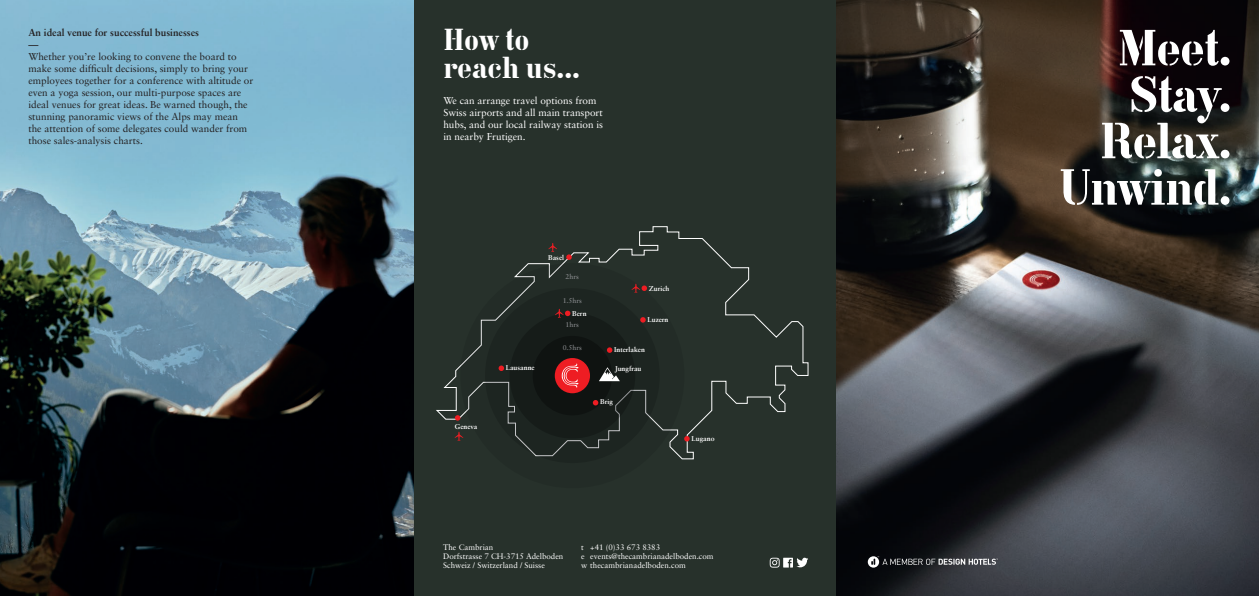
<style>
.page{position:relative;width:1259px;height:596px;background:#fff}
.page>*{position:absolute;margin:0;border:0;box-sizing:border-box;transform-origin:0 0}
.t1{font:50px "Le Corbusier LL";letter-spacing:-.02em;color:#fff}
.t2{font:30px "Le Corbusier LL";color:#fff}
.t3{font:10px/12px "Sabon LT Std";color:#231f20}
.t4{font:10px/12px "Sabon LT Std";color:#fff}
.t5{font:700 10px "Sabon LT Std";color:#231f20}
.t6{font:8px/9px "Sabon LT Std";color:#fff}
.t7{font:700 7px "Sabon LT Pro";color:#fff}
.t8{font:7px "Sabon LT Pro";color:#939598}
</style>
<div class="page">
<div style="left:0;top:0;width:1259px;height:595px;background:#27312b"></div>
<img style="left:0;top:0;width:414px;height:595px">
<img style="left:836px;top:0;width:423px;height:595px">
<svg style="left:436px;top:226px;width:372px;height:233px"></svg>
<div style="left:460px;top:263px;width:224px;height:225px;background:#232c27;border-radius:50%"></div>
<div style="left:485px;top:288px;width:175px;height:174px;background:#1d2521;border-radius:50%"></div>
<div style="left:509px;top:312px;width:126px;height:126px;background:#161c19;border-radius:50%"></div>
<div style="left:533px;top:336px;width:79px;height:79px;background:#0f1311;border-radius:50%"></div>
<svg style="left:640px;top:317px;width:6px;height:5px"></svg>
<svg style="left:607px;top:347px;width:5px;height:5px"></svg>
<svg style="left:498px;top:365px;width:6px;height:6px"></svg>
<svg style="left:684px;top:436px;width:5px;height:5px"></svg>
<svg style="left:566px;top:254px;width:6px;height:6px"></svg>
<svg style="left:548px;top:243px;width:9px;height:9px"></svg>
<svg style="left:455px;top:415px;width:5px;height:5px"></svg>
<svg style="left:555px;top:308px;width:15px;height:10px"></svg>
<svg style="left:631px;top:283px;width:16px;height:9px"></svg>
<svg style="left:555px;top:358px;width:35px;height:35px"></svg>
<svg style="left:593px;top:400px;width:5px;height:5px"></svg>
<svg style="left:454px;top:431px;width:9px;height:9px"></svg>
<svg style="left:868px;top:556px;width:130px;height:11px"></svg>
<svg style="left:769px;top:557px;width:39px;height:10px"></svg>
<svg style="left:599px;top:367px;width:21px;height:14px"></svg>
<p class="t5" style="left:28px;top:26px;width:172px">An ideal venue for successful businesses</p>
<p class="t5" style="left:28px;top:38px;width:11px">—</p>
<p class="t3" style="left:28px;top:50px;width:227px">Whether you’re looking to convene the board to make some difficult decisions, simply to bring your employees together for a conference with altitude or even a yoga session, our multi-purpose spaces are ideal venues for great ideas. Be warned though, the stunning panoramic views of the Alps may mean the attention of some delegates could wander from those sales-analysis charts.</p>
<p class="t2" style="left:443px;top:16px;width:88px">How to</p>
<p class="t2" style="left:443px;top:44px;width:138px">reach us...</p>
<p class="t4" style="left:443px;top:95px;width:161px">We can arrange travel options from<br>Swiss airports and all main transport hubs, and our local railway station is in nearby Frutigen.</p>
<p class="t7" style="left:548px;top:253px;width:17px">Basel</p>
<p class="t8" style="left:565px;top:272px;width:15px">2hrs</p>
<p class="t8" style="left:563px;top:296px;width:21px">1.5hrs</p>
<p class="t7" style="left:572px;top:309px;width:16px">Bern</p>
<p class="t8" style="left:565px;top:320px;width:15px">1hrs</p>
<p class="t8" style="left:563px;top:343px;width:21px">0.5hrs</p>
<p class="t7" style="left:649px;top:283px;width:22px">Zurich</p>
<p class="t7" style="left:647px;top:315px;width:22px">Luzern</p>
<p class="t7" style="left:614px;top:345px;width:32px">Interlaken</p>
<p class="t7" style="left:506px;top:363px;width:30px">Lausanne</p>
<p class="t7" style="left:615px;top:364px;width:28px">Jungfrau</p>
<p class="t7" style="left:455px;top:421px;width:24px">Geneva</p>
<p class="t7" style="left:600px;top:397px;width:14px">Brig</p>
<p class="t7" style="left:691px;top:433px;width:24px">Lugano</p>
<p class="t6" style="left:443px;top:542px;width:122px">The Cambrian<br>Dorfstrasse 7 CH-3715 Adelboden<br>Schweiz / Switzerland / Suisse</p>
<p class="t6" style="left:581px;top:542px;width:134px">t +41 (0)33 673 8383<br>e events@thecambrianadelboden.com w thecambrianadelboden.com</p>
<p class="t1" style="left:1117px;top:8px;width:115px">Meet.</p>
<p class="t1" style="left:1129px;top:54px;width:104px">Stay.</p>
<p class="t1" style="left:1099px;top:101px;width:133px">Relax.</p>
<p class="t1" style="left:1059px;top:147px;width:174px">Unwind.</p>
</div>
